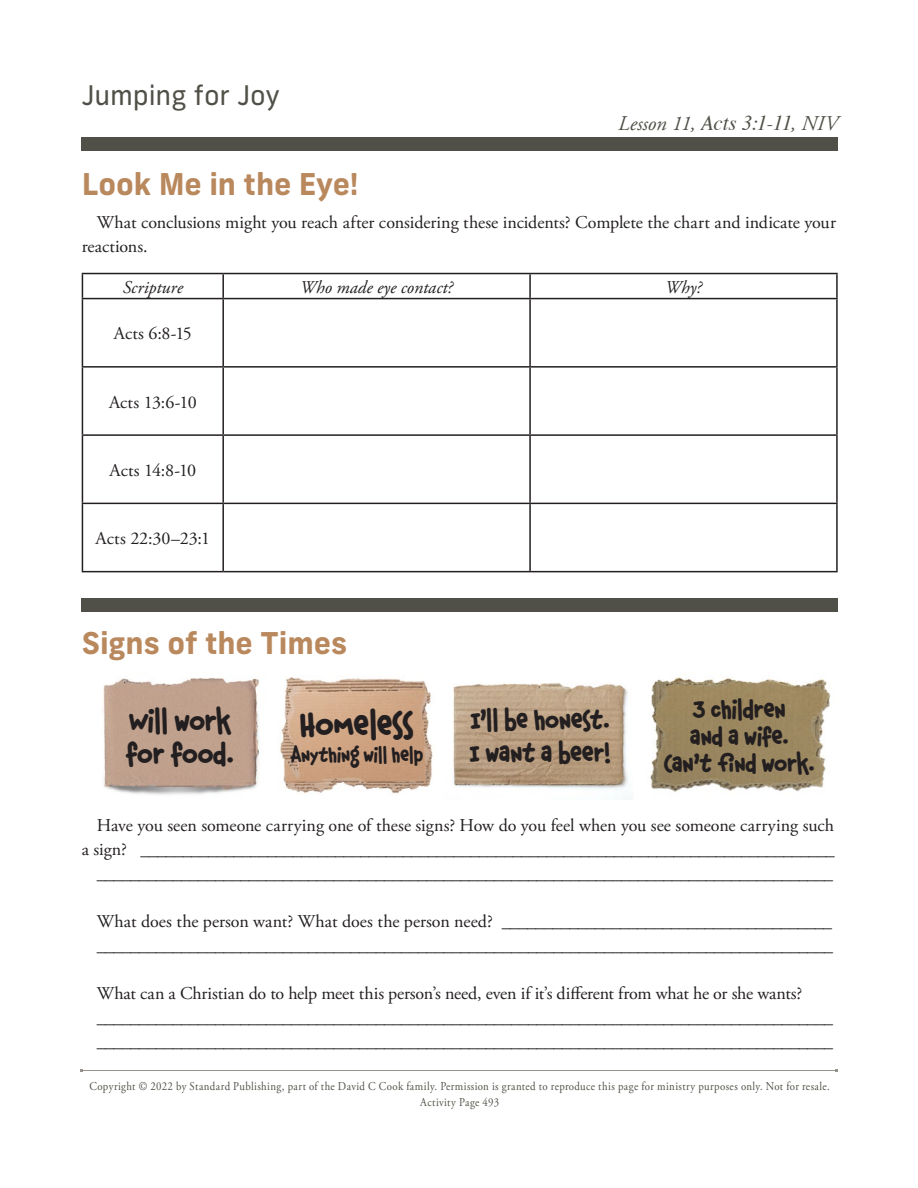
<style>
.page{position:relative;width:918px;height:1188px;background:#fff}
.page>*{position:absolute;margin:0;border:0;box-sizing:border-box;transform-origin:0 0}
.Repro_Body{font:31.5px "Chauncy Fatty";color:#231f20}
.Repro_Head{font:700 30px "Frank New";letter-spacing:-.005em;color:#b9885d}
.Repro_Body-2{font:27px/33px "Chauncy Fatty";letter-spacing:-.005em;color:#231f20}
.Repro_Footer_Title{font:27px "Frank New";letter-spacing:-.005em;color:#515048}
.Repro_Body-3{font:24px/33px "Chauncy Fatty";letter-spacing:.005em;color:#231f20}
.Repro_Body-4{font:22.5px/27px "Chauncy Fatty";letter-spacing:.005em;color:#231f20}
.Repro_Footer_Title-2{font:italic 21px "Adobe Garamond Pro";color:#515048}
.Repro_Body-5{font:18px/24px "Adobe Garamond Pro";color:#231f20}
.Repro_Body-6{font:italic 18px "Adobe Garamond Pro";color:#231f20}
.Repro_Body-7{font:18px "Chauncy Fatty";color:#231f20}
.Repro_Body-8{font:12px "Adobe Garamond Pro";letter-spacing:.035em;color:#515048;scale:.9 1}
.s1{font-family:"Times"}
</style>
<div class="page">
<hr style="left:82px;top:1070px;width:754px;height:1px;background:#96938e">
<div style="left:82px;top:137px;width:756px;height:14px;background:#515048"></div>
<hr style="left:82px;top:273px;width:141px;height:1px;background:#231f20">
<svg style="left:82px;top:274px;width:1px;height:24px"></svg>
<hr style="left:223px;top:273px;width:307px;height:1px;background:#231f20">
<hr style="left:222px;top:274px;width:2px;height:24px;background:#231f20">
<hr style="left:530px;top:273px;width:308px;height:1px;background:#231f20">
<hr style="left:529px;top:274px;width:2px;height:24px;background:#231f20">
<hr style="left:836px;top:274px;width:2px;height:24px;background:#231f20">
<hr style="left:82px;top:298px;width:141px;height:1px;background:#231f20">
<hr style="left:82px;top:299px;width:1px;height:67px;background:#231f20">
<hr style="left:223px;top:298px;width:307px;height:1px;background:#231f20">
<hr style="left:222px;top:299px;width:2px;height:67px;background:#231f20">
<hr style="left:530px;top:298px;width:308px;height:1px;background:#231f20">
<hr style="left:529px;top:299px;width:2px;height:67px;background:#231f20">
<hr style="left:836px;top:299px;width:2px;height:67px;background:#231f20">
<hr style="left:82px;top:366px;width:141px;height:2px;background:#231f20">
<hr style="left:82px;top:368px;width:1px;height:66px;background:#231f20">
<hr style="left:223px;top:366px;width:307px;height:2px;background:#231f20">
<hr style="left:222px;top:368px;width:2px;height:66px;background:#231f20">
<hr style="left:530px;top:366px;width:308px;height:2px;background:#231f20">
<hr style="left:529px;top:368px;width:2px;height:66px;background:#231f20">
<hr style="left:836px;top:368px;width:2px;height:66px;background:#231f20">
<hr style="left:82px;top:434px;width:141px;height:2px;background:#231f20">
<hr style="left:82px;top:436px;width:1px;height:67px;background:#231f20">
<hr style="left:223px;top:434px;width:307px;height:2px;background:#231f20">
<hr style="left:222px;top:436px;width:2px;height:67px;background:#231f20">
<hr style="left:530px;top:434px;width:308px;height:2px;background:#231f20">
<hr style="left:529px;top:436px;width:2px;height:67px;background:#231f20">
<hr style="left:836px;top:436px;width:2px;height:67px;background:#231f20">
<hr style="left:82px;top:503px;width:141px;height:1px;background:#231f20">
<hr style="left:82px;top:504px;width:1px;height:67px;background:#231f20">
<hr style="left:223px;top:503px;width:307px;height:1px;background:#231f20">
<hr style="left:222px;top:504px;width:2px;height:67px;background:#231f20">
<hr style="left:530px;top:503px;width:308px;height:1px;background:#231f20">
<hr style="left:529px;top:504px;width:2px;height:67px;background:#231f20">
<hr style="left:836px;top:504px;width:2px;height:67px;background:#231f20">
<hr style="left:82px;top:571px;width:141px;height:1px;background:#231f20">
<hr style="left:223px;top:571px;width:307px;height:1px;background:#231f20">
<hr style="left:530px;top:571px;width:308px;height:1px;background:#231f20">
<div style="left:82px;top:598px;width:756px;height:14px;background:#515048"></div>
<img style="left:103px;top:677px;width:156px;height:118px">
<img style="left:280px;top:677px;width:153px;height:117px">
<img style="left:453px;top:674px;width:378px;height:125px">
<p class="Repro_Footer_Title" style="left:82px;top:78px;width:200px">Jumping for Joy</p>
<p class="Repro_Footer_Title-2" style="left:618px;top:111px;width:221px">Lesson 11, <span class="s1">Acts 3:1-11</span>, NIV</p>
<p class="Repro_Head" style="left:82px;top:164px;width:278px">Look Me in the Eye!</p>
<p class="Repro_Body-5" style="left:82px;top:211px;width:756px;text-indent:15px">What conclusions might you reach after considering these incidents? Complete the chart and indicate your reactions.</p>
<p class="Repro_Body-6" style="left:123px;top:276px;width:62px">Scripture</p>
<p class="Repro_Body-6" style="left:300px;top:276px;width:154px">Who made eye contact?</p>
<p class="Repro_Body-6" style="left:665px;top:276px;width:38px">Why?</p>
<p class="Repro_Body-5" style="left:114px;top:322px;width:80px">Acts 6:8-15</p>
<p class="Repro_Body-5" style="left:109px;top:390px;width:89px">Acts 13:6-10</p>
<p class="Repro_Body-5" style="left:110px;top:459px;width:88px">Acts 14:8-10</p>
<p class="Repro_Body-5" style="left:96px;top:527px;width:116px">Acts 22:30–23:1</p>
<p class="Repro_Head" style="left:82px;top:624px;width:267px">Signs of the Times</p>
<p class="Repro_Body-2" style="left:127px;top:704px;width:109px">WILL WORK<br>FOR FOOD.</p>
<p class="Repro_Body-3" style="left:470px;top:704px;width:142px">I’LL BE HONEST.<br>I WANT A BEER!</p>
<p class="Repro_Body" style="left:300px;top:701px;width:115px">HOMELESS</p>
<p class="Repro_Body-7" style="left:290px;top:741px;width:134px">ANYTHING WILL HELP</p>
<p class="Repro_Body-4" style="left:690px;top:697px;width:100px">3 CHILDREN<br>AND A WIFE.</p>
<p class="Repro_Body-4" style="left:664px;top:751px;width:152px">CAN’T FIND WORK.</p>
<p class="Repro_Body-5" style="left:82px;top:814px;width:755px;text-align:right">Have you seen someone carrying one of these signs? How do you feel when you see someone carrying such<br>a sign? __________________________________________________________________________________</p>
<p class="Repro_Body-5" style="left:97px;top:862px;width:738px">_______________________________________________________________________________________</p>
<p class="Repro_Body-5" style="left:97px;top:910px;width:737px">What does the person want? What does the person need? _______________________________________</p>
<p class="Repro_Body-5" style="left:97px;top:934px;width:738px">_______________________________________________________________________________________</p>
<p class="Repro_Body-5" style="left:97px;top:982px;width:707px">What can a Christian do to help meet this person’s need, even if it’s different from what he or she wants?</p>
<p class="Repro_Body-5" style="left:97px;top:1006px;width:738px">_______________________________________________________________________________________</p>
<p class="Repro_Body-5" style="left:97px;top:1030px;width:738px">_______________________________________________________________________________________</p>
<p class="Repro_Body-8" style="left:89px;top:1079px;width:824px">Copyright © 2022 by Standard Publishing, part of the David C Cook family. Permission is granted to reproduce this page for ministry purposes only. Not for resale.</p>
<p class="Repro_Body-8" style="left:420px;top:1095px;width:89px">Activity Page 493</p>
</div>
